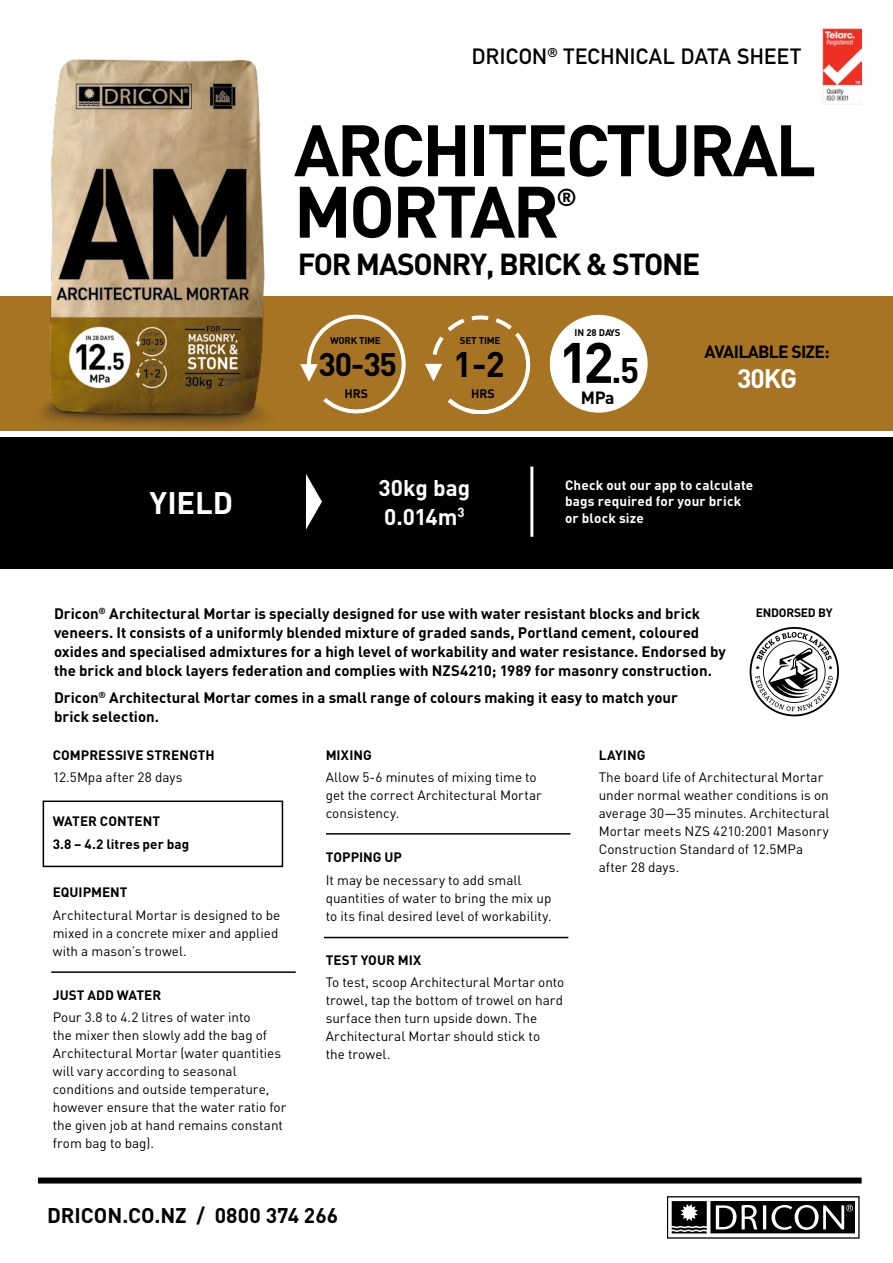
<style>
.page{position:relative;width:893px;height:1263px;background:#fff}
.page>*{position:absolute;margin:0;border:0;box-sizing:border-box;transform-origin:0 0}
.t1{font:700 71.55px/61.5px "DIN";letter-spacing:-.04em;color:#000}
.t2{font:700 56.1px "DIN";color:#000}
.t3{font:700 35.1px "DIN";color:#000}
.t4{font:700 32.1px "DIN";color:#000}
.t5{font:700 30.75px "DIN";letter-spacing:-.005em;color:#fff}
.t6{font:700 30px "DIN";letter-spacing:-.04em;color:#000}
.t7{font:700 26.4px "DIN";color:#fff}
.t8{font:700 24.15px "DIN";color:#000}
.t9{font:700 22.5px "DIN";color:#fff}
.t10{font:700 21.75px "DIN Alternate";letter-spacing:.015em;color:#000}
.t11{font:700 21px "DIN";color:#000}
.t12{font:700 17.55px "DIN";color:#000}
.t13{font:700 17.4px "DIN";letter-spacing:-.04em;color:#000}
.t14{font:700 15px/18.8px "DIN";color:#000}
.t15{font:13.5px/18px "DIN";color:#000}
.t16{font:700 13.5px/22.2px "DIN";letter-spacing:.005em;color:#000}
.t17{font:700 13.5px/16.5px "DIN";letter-spacing:.015em;color:#fff}
.t18{font:700 12.15px "DIN";color:#000}
.t19{font:700 12px "DIN";letter-spacing:-.02em;color:#000}
.t20{font:700 9.75px "DIN";letter-spacing:-.02em;color:#000}
.t21{font:700 9.6px "DIN";color:#000}
.s1{font-size:35.1px}
</style>
<div class="page">
<div style="left:0;top:296px;width:893px;height:135px;background:#a67423"></div>
<svg style="left:668px;top:1197px;width:192px;height:41px"></svg>
<img style="left:822px;top:29px;width:39px;height:75px">
<div style="left:38px;top:1177px;width:824px;height:6px;background:#000"></div>
<div style="left:0;top:438px;width:893px;height:131px;background:#000"></div>
<svg style="left:306px;top:474px;width:16px;height:55px"></svg>
<hr style="left:530px;top:467px;width:3px;height:70px;background:#fff">
<div style="left:43px;top:800px;width:240px;height:67px;border:2px solid #000"></div>
<hr style="left:51px;top:971px;width:245px;height:2px;background:#000">
<hr style="left:324px;top:937px;width:244px;height:1px;background:#000">
<hr style="left:326px;top:833px;width:244px;height:1px;background:#000">
<svg style="left:750px;top:627px;width:89px;height:89px"></svg>
<div style="left:551px;top:316px;width:95px;height:95px;background:#fff;border-radius:50%"></div>
<div style="left:550px;top:315px;width:98px;height:98px;border:2px solid #fff;border-radius:50%"></div>
<svg style="left:425px;top:315px;width:105px;height:99px"></svg>
<svg style="left:300px;top:315px;width:105px;height:99px"></svg>
<img style="left:13px;top:59px;width:272px;height:379px">
<h3 class="t10" style="left:472px;top:40px;width:331px">DRICON<sup>®</sup> TECHNICAL DATA SHEET</h3>
<h1 class="t1" style="left:294px;top:117px;width:524px">ARCHITECTURAL<br>MORTAR</h1>
<h3 class="t8" style="left:556px;top:181px;width:22px">®</h3>
<h3 class="t6" style="left:298px;top:245px;width:404px">FOR MASONRY, BRICK &amp; STONE</h3>
<h3 class="t5" style="left:150px;top:483px;width:85px">YIELD</h3>
<p class="t20" style="left:330px;top:334px;width:52px">WORK TIME</p>
<p class="t20" style="left:460px;top:334px;width:42px">SET TIME</p>
<h3 class="t4" style="left:319px;top:343px;width:80px">30-35</h3>
<h3 class="t3" style="left:453px;top:341px;width:53px">1-2</h3>
<p class="t18" style="left:345px;top:385px;width:25px">HRS</p>
<p class="t18" style="left:471px;top:385px;width:25px">HRS</p>
<h3 class="t9" style="left:379px;top:473px;width:93px">30kg bag</h3>
<h3 class="t9" style="left:384px;top:502px;width:82px">0.014m<sup>3</sup></h3>
<p class="t21" style="left:574px;top:326px;width:48px">IN 28 DAYS</p>
<h2 class="t2" style="left:558px;top:326px;width:82px">12<span class="s1">.5</span></h2>
<p class="t12" style="left:581px;top:386px;width:35px">MPa</p>
<p class="t13" style="left:705px;top:341px;width:127px">AVAILABLE SIZE:</p>
<h3 class="t7" style="left:737px;top:361px;width:61px">30KG</h3>
<p class="t17" style="left:565px;top:476px;width:190px">Check out our app to calculate bags required for your brick or block size</p>
<p class="t14" style="left:54px;top:604px;width:673px">Dricon<sup>®</sup> Architectural Mortar is specially designed for use with water resistant blocks and brick veneers. It consists of a uniformly blended mixture of graded sands, Portland cement, coloured oxides and specialised admixtures for a high level of workability and water resistance. Endorsed by the brick and block layers federation and complies with NZS4210; 1989 for masonry construction.</p>
<p class="t14" style="left:54px;top:687px;width:625px">Dricon<sup>®</sup> Architectural Mortar comes in a small range of colours making it easy to match your brick selection.</p>
<p class="t16" style="left:53px;top:743px;width:164px">COMPRESSIVE STRENGTH</p>
<p class="t15" style="left:53px;top:768px;width:131px">12.5Mpa after 28 days</p>
<p class="t16" style="left:53px;top:810px;width:138px">WATER CONTENT<br>3.8 – 4.2 litres per bag</p>
<p class="t16" style="left:53px;top:881px;width:76px">EQUIPMENT</p>
<p class="t15" style="left:53px;top:905px;width:229px">Architectural Mortar is designed to be mixed in a concrete mixer and applied with a mason’s trowel.</p>
<p class="t16" style="left:53px;top:984px;width:110px">JUST ADD WATER</p>
<p class="t15" style="left:53px;top:1008px;width:235px">Pour 3.8 to 4.2 litres of water into<br>the mixer then slowly add the bag of Architectural Mortar (water quantities will vary according to seasonal conditions and outside temperature, however ensure that the water ratio for the given job at hand remains constant from bag to bag).</p>
<p class="t19" style="left:756px;top:605px;width:78px">ENDORSED BY</p>
<p class="t16" style="left:599px;top:743px;width:48px">LAYING</p>
<p class="t15" style="left:599px;top:768px;width:232px">The board life of Architectural Mortar under normal weather conditions is on average 30—35 minutes. Architectural Mortar meets NZS 4210:2001 Masonry Construction Standard of 12.5MPa after 28 days.</p>
<p class="t16" style="left:326px;top:743px;width:48px">MIXING</p>
<p class="t15" style="left:326px;top:768px;width:218px">Allow 5-6 minutes of mixing time to get the correct Architectural Mortar consistency.</p>
<p class="t16" style="left:326px;top:846px;width:78px">TOPPING UP</p>
<p class="t15" style="left:326px;top:870px;width:228px">It may be necessary to add small quantities of water to bring the mix up to its final desired level of workability.</p>
<p class="t16" style="left:326px;top:948px;width:97px">TEST YOUR MIX</p>
<p class="t15" style="left:326px;top:973px;width:240px">To test, scoop Architectural Mortar onto trowel, tap the bottom of trowel on hard surface then turn upside down. The<br>Architectural Mortar should stick to<br>the trowel.</p>
<h3 class="t11" style="left:47px;top:1202px;width:293px">DRICON.CO.NZ / 0800 374 266</h3>
</div>
